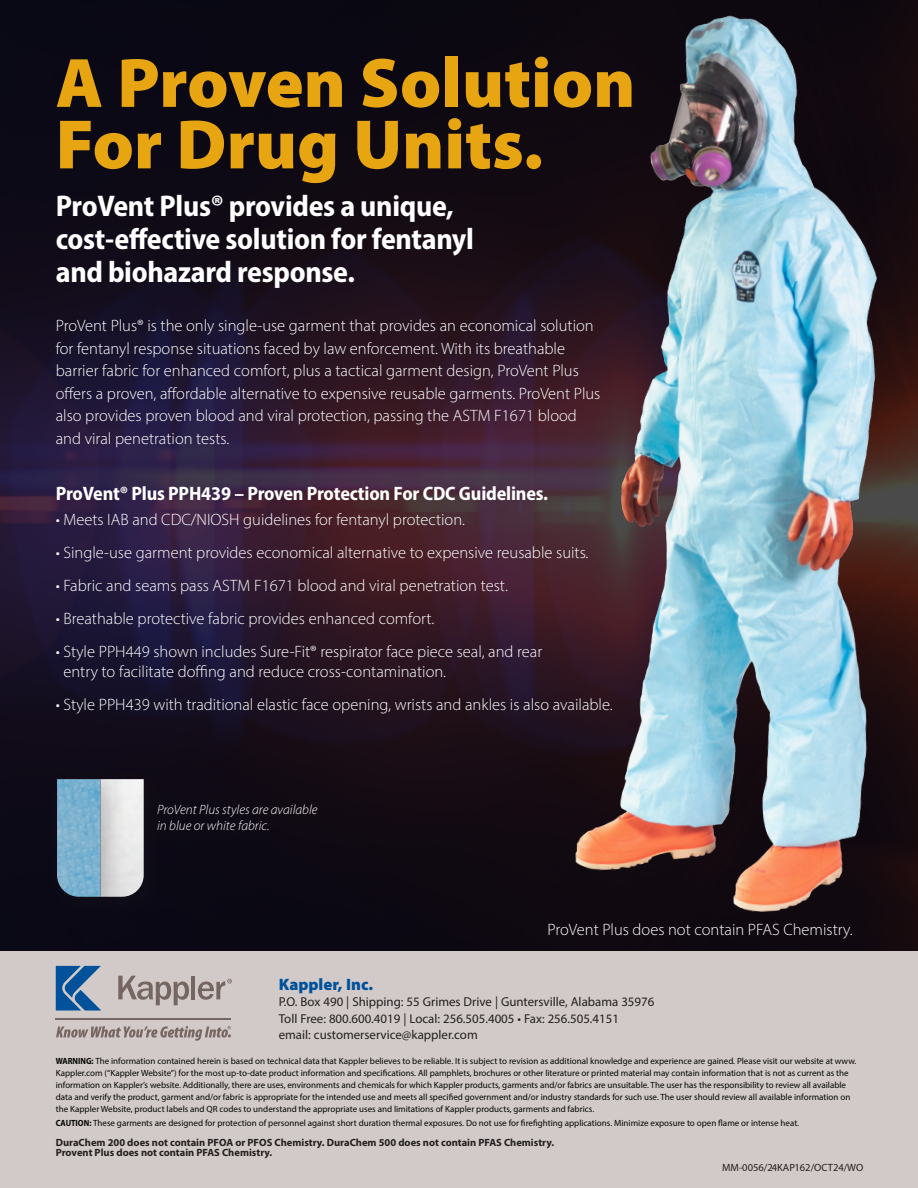
<style>
.page{position:relative;width:918px;height:1188px;background:#fff}
.page>*{position:absolute;margin:0;border:0;box-sizing:border-box;transform-origin:0 0}
.Subhead{font:900 70.5px/61.5px "Myriad Pro";color:#e7a512}
.t1{font:700 semi-condensed 30px/33px "Myriad Pro";letter-spacing:-.01em;color:#fff}
.t2{font:700 semi-condensed 19.5px "Myriad Pro";letter-spacing:-.01em;color:#fff}
.t3{font:300 16.5px/22.5px "Myriad Pro";color:#fff}
.Garment{font:900 16.5px "Myriad Pro";color:#01529b}
.t4{font:italic 300 13.5px/16.2px "Myriad Pro";color:#fff}
.Description{font:12.9px/16.5px "Myriad Pro";color:#231f20}
.Garment-2{font:12.9px "Myriad Pro";color:#231f20}
.t5{font:700 10.5px/10.5px "Myriad Pro";color:#231f20}
.Description-2{font:10.5px "Myriad Pro";color:#231f20}
.t6{font:9px/12px "Myriad Pro";color:#040503}
.s1{font-weight:700}
</style>
<div class="page">
<img style="left:0;top:0;width:918px;height:951px">
<img style="left:508px;top:0;width:410px;height:922px">
<div style="left:0;top:951px;width:918px;height:237px;background:#d2cac8"></div>
<svg style="left:56px;top:966px;width:45px;height:45px"></svg>
<svg style="left:118px;top:976px;width:71px;height:29px"></svg>
<hr style="left:192px;top:976px;width:3px;height:23px;background:#766662">
<svg style="left:198px;top:979px;width:34px;height:21px"></svg>
<hr style="left:56px;top:1018px;width:175px;height:1px;background:#766662">
<svg style="left:56px;top:1026px;width:175px;height:15px"></svg>
<div style="left:82px;top:761px;width:90px;height:163px;background:#0d0a16"></div>
<img style="left:128px;top:779px;width:16px;height:117px">
<div style="left:39px;top:761px;width:89px;height:163px;background:#231f20;opacity:.3"></div>
<p class="Subhead" style="left:56px;top:50px;width:581px">A Proven Solution<br>For Drug Units.</p>
<p class="t1" style="left:56px;top:189px;width:420px">ProVent Plus® provides a unique, cost-effective solution for fentanyl and biohazard response.</p>
<p class="t3" style="left:56px;top:315px;width:546px">ProVent Plus® is the only single-use garment that provides an economical solution for fentanyl response situations faced by law enforcement. With its breathable barrier fabric for enhanced comfort, plus a tactical garment design, ProVent Plus offers a proven, affordable alternative to expensive reusable garments. ProVent Plus also provides proven blood and viral protection, passing the ASTM F1671 blood and viral penetration tests.</p>
<p class="t2" style="left:56px;top:481px;width:494px">ProVent® Plus PPH439 – Proven Protection For CDC Guidelines.</p>
<p class="t3" style="left:56px;top:508px;width:411px">• Meets IAB and CDC/NIOSH guidelines for fentanyl protection.</p>
<p class="t3" style="left:56px;top:541px;width:534px">• Single-use garment provides economical alternative to expensive reusable suits.</p>
<p class="t3" style="left:56px;top:574px;width:454px">• Fabric and seams pass ASTM F1671 blood and viral penetration test.</p>
<p class="t3" style="left:56px;top:607px;width:380px">• Breathable protective fabric provides enhanced comfort.</p>
<p class="t3" style="left:63px;top:642px;width:480px;line-height:19.5px;text-indent:-8px">• Style PPH449 shown includes Sure-Fit® respirator face piece seal, and rear entry to facilitate doffing and reduce cross-contamination.</p>
<p class="t3" style="left:56px;top:693px;width:559px">• Style PPH439 with traditional elastic face opening, wrists and ankles is also available.</p>
<p class="t4" style="left:157px;top:801px;width:162px">ProVent Plus styles are available in blue or white fabric.</p>
<p class="t3" style="left:548px;top:918px;width:307px">ProVent Plus does not contain PFAS Chemistry.</p>
<p class="Garment" style="left:279px;top:973px;width:96px">Kappler, Inc.</p>
<p class="Garment-2" style="left:279px;top:994px;width:377px">P.O. Box 490 | Shipping: 55 Grimes Drive | Guntersville, Alabama 35976</p>
<p class="Description" style="left:279px;top:1010px;width:342px">Toll Free: 800.600.4019 | Local: 256.505.4005 • Fax: 256.505.4151 email: customerservice@kappler.com</p>
<p class="t6" style="left:56px;top:1055px;width:802px"><span class="s1">WARNING:</span> The information contained herein is based on technical data that Kappler believes to be reliable. It is subject to revision as additional knowledge and experience are gained. Please visit our website at www.<br>Kappler.com (“Kappler Website”) for the most up-to-date product information and specifications. All pamphlets, brochures or other literature or printed material may contain information that is not as current as the information on Kappler’s website. Additionally, there are uses, environments and chemicals for which Kappler products, garments and/or fabrics are unsuitable. The user has the responsibility to review all available data and verify the product, garment and/or fabric is appropriate for the intended use and meets all specified government and/or industry standards for such use. The user should review all available information on the Kappler Website, product labels and QR codes to understand the appropriate uses and limitations of Kappler products, garments and fabrics.</p>
<p class="t6" style="left:56px;top:1116px;width:745px"><span class="s1">CAUTION:</span> These garments are designed for protection of personnel against short duration thermal exposures. Do not use for firefighting applications. Minimize exposure to open flame or intense heat.</p>
<p class="t5" style="left:56px;top:1137px;width:500px">DuraChem 200 does not contain PFOA or PFOS Chemistry. DuraChem 500 does not contain PFAS Chemistry.<br>Provent Plus does not contain PFAS Chemistry.</p>
<p class="Description-2" style="left:722px;top:1161px;width:143px">MM-0056/24KAP162/OCT24/WO</p>
</div>
